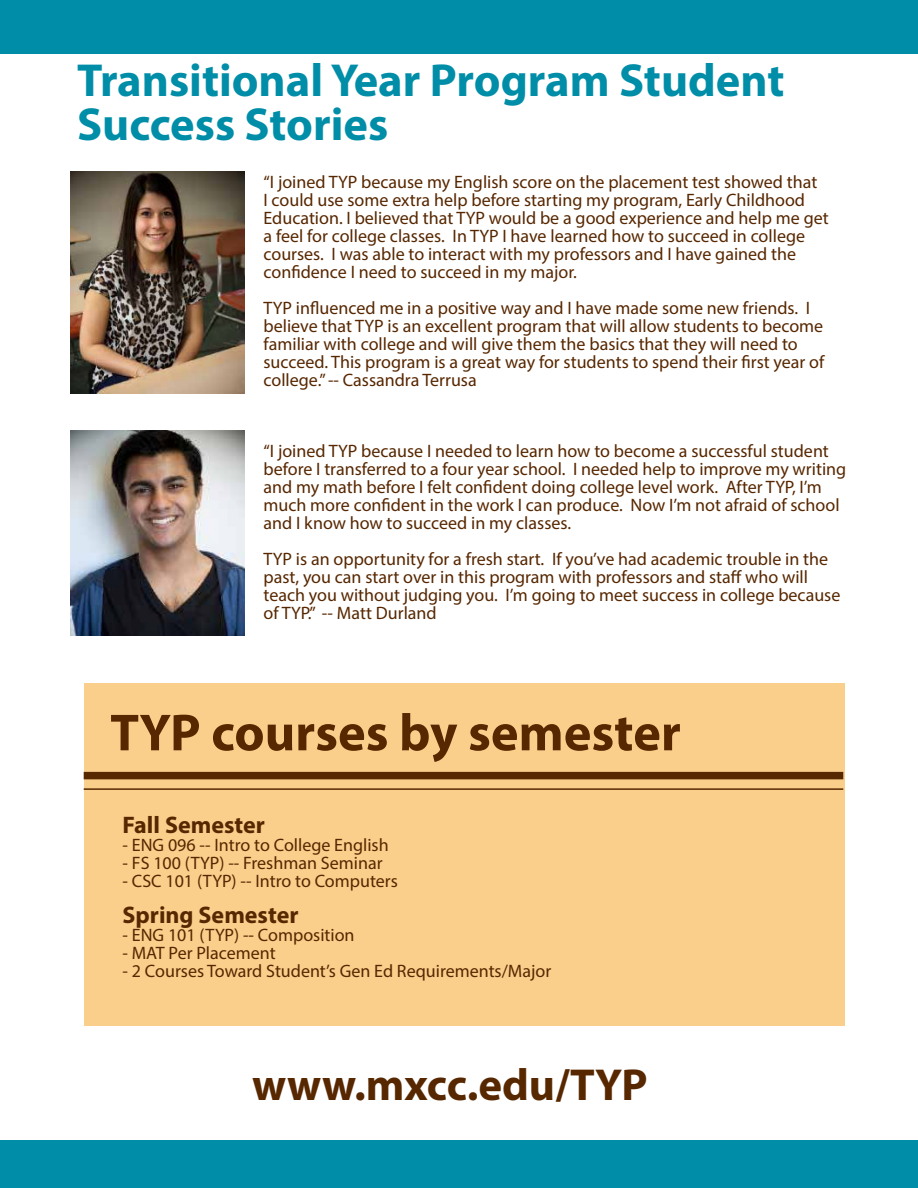
<style>
.page{position:relative;width:918px;height:1188px;background:#fff}
.page>*{position:absolute;margin:0;border:0;box-sizing:border-box;transform-origin:0 0}
.t1{font:700 52.5px "Myriad Pro";color:#572700}
.t2{font:700 46.5px/43.5px "Myriad Pro";color:#008da8}
.t3{font:700 45px "Myriad Pro";color:#572700}
.t4{font:700 24px "Myriad Pro";color:#572700}
.t5{font:18px/18px "Myriad Pro";color:#572700}
</style>
<div class="page">
<div style="left:84px;top:683px;width:761px;height:342px;background:#facf8c"></div>
<div style="left:0;top:0;width:918px;height:54px;background:#008da8"></div>
<div style="left:0;top:1141px;width:918px;height:47px;background:#008da8"></div>
<div style="left:84px;top:772px;width:759px;height:7px;background:#572700"></div>
<hr style="left:84px;top:788px;width:759px;height:2px;background:#572700">
<img style="left:70px;top:431px;width:174px;height:204px">
<img style="left:70px;top:171px;width:174px;height:223px">
<h2 class="t2" style="left:77px;top:57px;width:709px">Transitional Year Program Student<br>Success Stories</h2>
<p class="t5" style="left:264px;top:172px;width:567px">“I joined TYP because my English score on the placement test showed that<br>I could use some extra help before starting my program, Early Childhood Education. I believed that TYP would be a good experience and help me get a feel for college classes. In TYP I have learned how to succeed in college courses. I was able to interact with my professors and I have gained the confidence I need to succeed in my major.</p>
<p class="t5" style="left:264px;top:298px;width:562px">TYP influenced me in a positive way and I have made some new friends. I believe that TYP is an excellent program that will allow students to become familiar with college and will give them the basics that they will need to succeed. This program is a great way for students to spend their first year of college.” -- Cassandra Terrusa</p>
<p class="t5" style="left:264px;top:442px;width:584px">“I joined TYP because I needed to learn how to become a successful student before I transferred to a four year school. I needed help to improve my writing and my math before I felt confident doing college level work. After TYP, I’m much more confident in the work I can produce. Now I’m not afraid of school and I know how to succeed in my classes.</p>
<p class="t5" style="left:264px;top:550px;width:578px">TYP is an opportunity for a fresh start. If you’ve had academic trouble in the past, you can start over in this program with professors and staff who will teach you without judging you. I’m going to meet success in college because of TYP.” -- Matt Durland</p>
<h1 class="t1" style="left:110px;top:698px;width:572px">TYP courses by semester</h1>
<h3 class="t4" style="left:123px;top:809px;width:144px">Fall Semester</h3>
<p class="t5" style="left:123px;top:836px;width:268px">- ENG 096 -- Intro to College English</p>
<p class="t5" style="left:123px;top:854px;width:262px">- FS 100 (TYP) -- Freshman Seminar</p>
<p class="t5" style="left:123px;top:872px;width:277px">- CSC 101 (TYP) -- Intro to Computers</p>
<h3 class="t4" style="left:123px;top:899px;width:177px">Spring Semester</h3>
<p class="t5" style="left:123px;top:926px;width:234px">- ENG 101 (TYP) -- Composition</p>
<p class="t5" style="left:123px;top:944px;width:155px">- MAT Per Placement</p>
<p class="t5" style="left:123px;top:962px;width:430px">- 2 Courses Toward Student’s Gen Ed Requirements/Major</p>
<h3 class="t3" style="left:252px;top:1056px;width:397px">www.mxcc.edu/TYP</h3>
</div>
